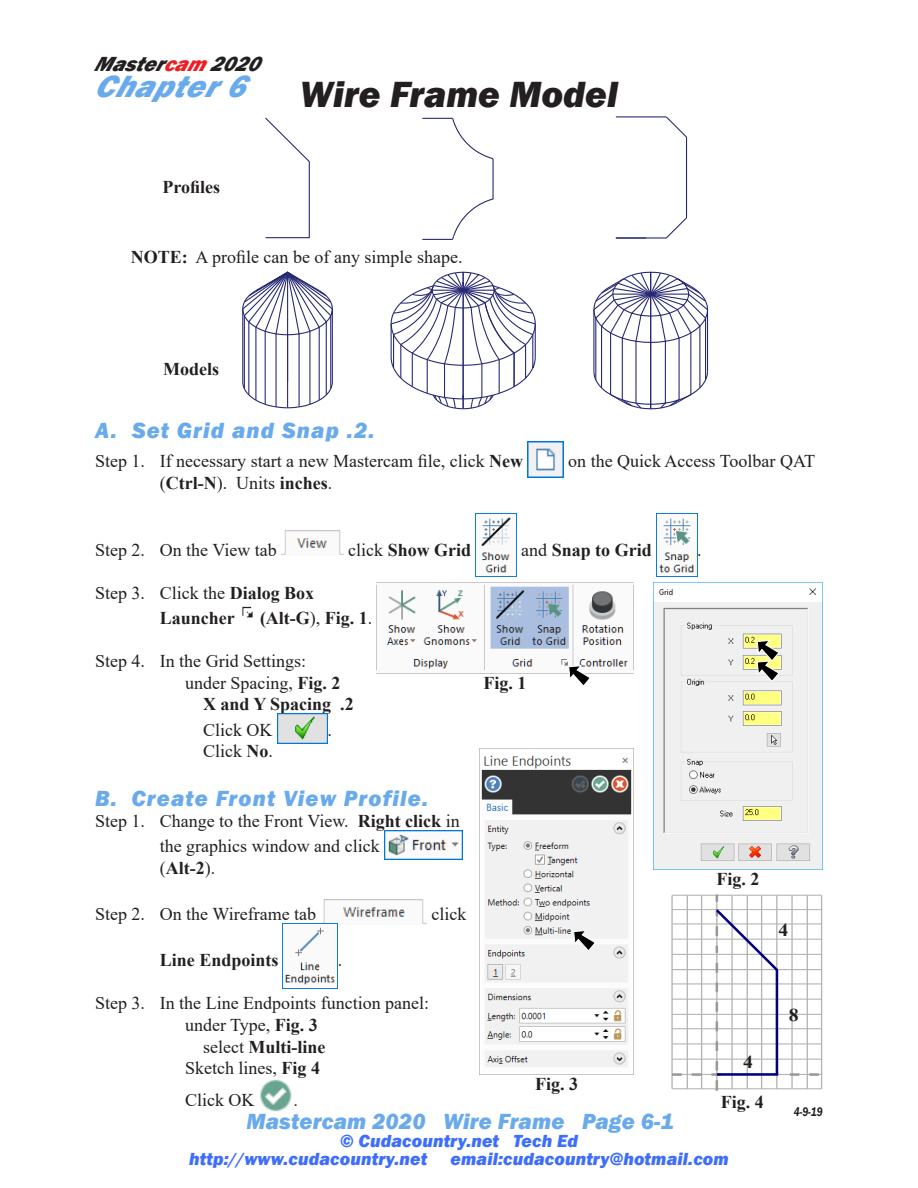
<style>
.page{position:relative;width:918px;height:1188px;background:#fff}
.page>*{position:absolute;margin:0;border:0;box-sizing:border-box;transform-origin:0 0}
.Headline{font:italic 800 37.5px "Franklin Gothic";color:#231f20}
.Chapter_Number_new{font:italic 800 31.5px "Franklin Gothic";color:#69aaec}
.Subhead_1{font:italic 800 22.5px "Franklin Gothic";letter-spacing:.05em;color:#69aaec}
.Page_Number{font:italic 800 22.5px "Franklin Gothic";letter-spacing:.005em;color:#69aaec}
.Body_text{font:italic 800 21px "Franklin Gothic";color:#231f20}
.Body_text-2{font:18px/24.9px "Times New Roman";color:#231f20}
.Body_text-3{font:700 18px/24.6px "Times New Roman";color:#231f20}
.Web{font:italic 800 18px "Franklin Gothic";letter-spacing:.005em;color:#3e6efb}
.Fig_No{font:700 18px "Times New Roman";color:#231f20}
.Coor{font:700 18px "Times New Roman";color:#231f20;scale:1.1 1}
.Body_text-4{font:16.5px "Times New Roman";color:#231f20;scale:1.1 1}
.Date{font:italic 600 12.75px "Franklin Gothic";color:#231f20;scale:.8 1}
.s1{color:#ee1d23}
.s2{font-weight:700}
.s3{font-weight:400}
</style>
<div class="page">
<img style="left:528px;top:441px;width:36px;height:36px">
<img style="left:281px;top:531px;width:63px;height:24px">
<img style="left:476px;top:514px;width:41px;height:63px">
<img style="left:656px;top:514px;width:41px;height:63px">
<img style="left:242px;top:606px;width:11px;height:12px">
<img style="left:277px;top:714px;width:51px;height:29px">
<img style="left:384px;top:831px;width:78px;height:29px">
<img style="left:321px;top:899px;width:106px;height:25px">
<img style="left:283px;top:924px;width:55px;height:65px">
<img style="left:260px;top:1079px;width:32px;height:33px">
<svg style="left:390px;top:271px;width:146px;height:139px"></svg>
<hr style="left:514px;top:353px;width:1px;height:34px;background:#272873">
<svg style="left:593px;top:271px;width:116px;height:139px"></svg>
<svg style="left:242px;top:271px;width:91px;height:138px"></svg>
<hr style="left:266px;top:237px;width:44px;height:1px;background:#272873">
<hr style="left:309px;top:162px;width:1px;height:76px;background:#272873">
<svg style="left:265px;top:117px;width:45px;height:46px"></svg>
<hr style="left:422px;top:239px;width:31px;height:1px;background:#272873">
<hr style="left:422px;top:118px;width:31px;height:1px;background:#272873">
<svg style="left:451px;top:117px;width:43px;height:123px"></svg>
<svg style="left:665px;top:116px;width:23px;height:23px"></svg>
<svg style="left:666px;top:216px;width:22px;height:23px"></svg>
<hr style="left:616px;top:237px;width:50px;height:2px;background:#272873">
<hr style="left:686px;top:137px;width:1px;height:81px;background:#272873">
<hr style="left:616px;top:116px;width:50px;height:1px;background:#272873">
<hr style="left:672px;top:1088px;width:150px;height:1px;background:#b3b3b3">
<hr style="left:672px;top:1074px;width:150px;height:1px;background:#b3b3b3">
<hr style="left:672px;top:1059px;width:150px;height:1px;background:#b3b3b3">
<hr style="left:672px;top:1043px;width:150px;height:1px;background:#b3b3b3">
<hr style="left:672px;top:1028px;width:150px;height:1px;background:#b3b3b3">
<hr style="left:672px;top:1014px;width:150px;height:1px;background:#b3b3b3">
<hr style="left:672px;top:999px;width:150px;height:1px;background:#b3b3b3">
<hr style="left:672px;top:983px;width:150px;height:1px;background:#b3b3b3">
<hr style="left:672px;top:969px;width:150px;height:1px;background:#b3b3b3">
<hr style="left:672px;top:954px;width:150px;height:1px;background:#b3b3b3">
<hr style="left:672px;top:939px;width:150px;height:1px;background:#b3b3b3">
<hr style="left:672px;top:923px;width:150px;height:1px;background:#b3b3b3">
<hr style="left:672px;top:909px;width:150px;height:1px;background:#b3b3b3">
<hr style="left:821px;top:895px;width:1px;height:194px;background:#b3b3b3">
<hr style="left:807px;top:895px;width:1px;height:194px;background:#b3b3b3">
<hr style="left:791px;top:895px;width:2px;height:194px;background:#b3b3b3">
<hr style="left:776px;top:895px;width:1px;height:194px;background:#b3b3b3">
<hr style="left:761px;top:895px;width:1px;height:194px;background:#b3b3b3">
<hr style="left:747px;top:895px;width:1px;height:194px;background:#b3b3b3">
<hr style="left:731px;top:895px;width:2px;height:194px;background:#b3b3b3">
<hr style="left:716px;top:895px;width:2px;height:194px;background:#b3b3b3">
<hr style="left:701px;top:895px;width:1px;height:194px;background:#b3b3b3">
<hr style="left:687px;top:895px;width:1px;height:194px;background:#b3b3b3">
<hr style="left:671px;top:895px;width:2px;height:194px;background:#b3b3b3">
<hr style="left:672px;top:895px;width:150px;height:1px;background:#b3b3b3">
<svg style="left:692px;top:1073px;width:10px;height:3px"></svg>
<svg style="left:672px;top:1073px;width:10px;height:3px"></svg>
<svg style="left:716px;top:1041px;width:2px;height:10px"></svg>
<svg style="left:716px;top:1022px;width:2px;height:9px"></svg>
<svg style="left:716px;top:1002px;width:2px;height:10px"></svg>
<svg style="left:716px;top:983px;width:2px;height:9px"></svg>
<svg style="left:711px;top:1061px;width:10px;height:30px"></svg>
<svg style="left:790px;top:1073px;width:9px;height:3px"></svg>
<svg style="left:809px;top:1073px;width:10px;height:3px"></svg>
<hr style="left:717px;top:1073px;width:61px;height:3px;background:#000080">
<hr style="left:776px;top:970px;width:2px;height:105px;background:#000080">
<svg style="left:713px;top:895px;width:68px;height:79px"></svg>
<img style="left:376px;top:584px;width:258px;height:90px">
<svg style="left:568px;top:665px;width:23px;height:20px"></svg>
<img style="left:479px;top:748px;width:154px;height:326px">
<svg style="left:573px;top:930px;width:23px;height:22px"></svg>
<img style="left:653px;top:582px;width:170px;height:288px">
<svg style="left:757px;top:640px;width:23px;height:42px"></svg>
<p class="Body_text" style="left:94px;top:50px;width:177px">Master<span class="s1">cam</span>2020</p>
<p class="Chapter_Number_new" style="left:94px;top:65px;width:168px">Chapter6</p>
<p class="Fig_No" style="left:163px;top:174px;width:59px">Profiles</p>
<p class="Headline" style="left:300px;top:70px;width:320px">Wire Frame Model</p>
<p class="Body_text-2" style="left:131px;top:244px;width:333px"><span class="s2">NOTE:</span> A profile can be of any simple shape.</p>
<p class="Fig_No" style="left:163px;top:356px;width:57px">Models</p>
<p class="Subhead_1" style="left:95px;top:416px;width:281px">A. Set Grid and Snap .2.</p>
<p class="Body_text-2" style="left:95px;top:448px;width:430px">Step 1. If necessary start a new Mastercam file, click <span class="s2">New</span></p>
<p class="Body_text-2" style="left:568px;top:448px;width:248px">on the Quick Access Toolbar QAT</p>
<p class="Body_text-3" style="left:160px;top:470px;width:174px"><span class="s3">(</span>Ctrl-N<span class="s3">). Units</span> inches<span class="s3">.</span></p>
<p class="Body_text-2" style="left:95px;top:537px;width:183px">Step 2. On the View tab</p>
<p class="Body_text-3" style="left:348px;top:537px;width:125px"><span class="s3">click</span> Show Grid</p>
<p class="Body_text-3" style="left:521px;top:537px;width:132px"><span class="s3">and</span> Snap to Grid</p>
<p class="Body_text-2" style="left:697px;top:537px;width:6px">.</p>
<p class="Body_text-3" style="left:160px;top:580px;width:156px;text-indent:-65px"><span class="s3">Step 3. Click the</span> Dialog Box<br>Launcher</p>
<p class="Body_text-3" style="left:260px;top:605px;width:114px">(Alt-G<span class="s3">),</span> Fig. 1<span class="s3">.</span></p>
<p class="Body_text-2" style="left:95px;top:648px;width:213px">Step 4. In the Grid Settings:</p>
<p class="Body_text-2" style="left:185px;top:670px;width:157px">under Spacing, <span class="s2">Fig. 2</span></p>
<p class="Body_text-3" style="left:203px;top:691px;width:152px">X and Y Spacing .2</p>
<p class="Body_text-2" style="left:203px;top:716px;width:71px">Click OK</p>
<p class="Body_text-2" style="left:328px;top:716px;width:6px">.</p>
<p class="Body_text-2" style="left:203px;top:738px;width:71px">Click <span class="s2">No</span>.</p>
<p class="Subhead_1" style="left:95px;top:783px;width:335px">B. Create Front View Profile.</p>
<p class="Body_text-2" style="left:160px;top:808px;width:301px;text-indent:-65px">Step 1. Change to the Front View. <span class="s2">Right click</span> in the graphics window and click</p>
<p class="Body_text-3" style="left:160px;top:855px;width:57px"><span class="s3">(</span>Alt-2<span class="s3">).</span></p>
<p class="Body_text-2" style="left:95px;top:901px;width:223px">Step 2. On the Wireframe tab</p>
<p class="Body_text-2" style="left:431px;top:901px;width:36px">click</p>
<p class="Body_text-3" style="left:160px;top:947px;width:120px">Line Endpoints</p>
<p class="Body_text-2" style="left:338px;top:947px;width:6px">.</p>
<p class="Body_text-2" style="left:95px;top:990px;width:336px">Step 3. In the Line Endpoints function panel:</p>
<p class="Body_text-2" style="left:185px;top:1012px;width:134px">under Type, <span class="s2">Fig. 3</span></p>
<p class="Body_text-3" style="left:203px;top:1034px;width:124px"><span class="s3">select</span> Multi-line</p>
<p class="Body_text-2" style="left:185px;top:1055px;width:136px">Sketch lines, <span class="s2">Fig 4</span></p>
<p class="Body_text-2" style="left:185px;top:1087px;width:71px">Click OK</p>
<p class="Body_text-4" style="left:294px;top:1089px;width:6px">.</p>
<p class="Fig_No" style="left:483px;top:670px;width:45px">Fig. 1</p>
<p class="Fig_No" style="left:535px;top:1071px;width:45px">Fig. 3</p>
<p class="Fig_No" style="left:717px;top:866px;width:45px">Fig. 2</p>
<p class="Coor" style="left:743px;top:1049px;width:11px">4</p>
<p class="Fig_No" style="left:721px;top:1089px;width:45px">Fig. 4</p>
<p class="Page_Number" style="left:246px;top:1107px;width:429px">Mastercam 2020 Wire Frame Page 6-1</p>
<p class="Web" style="left:340px;top:1129px;width:240px">© Cudacountry.net Tech Ed</p>
<p class="Web" style="left:189px;top:1147px;width:240px">http://www.cudacountry.net</p>
<p class="Web" style="left:450px;top:1147px;width:280px">email:cudacountry@hotmail.com</p>
<p class="Coor" style="left:778px;top:917px;width:11px">4</p>
<p class="Coor" style="left:789px;top:1002px;width:10px">8</p>
<p class="Date" style="left:794px;top:1103px;width:38px">4-9-19</p>
</div>
